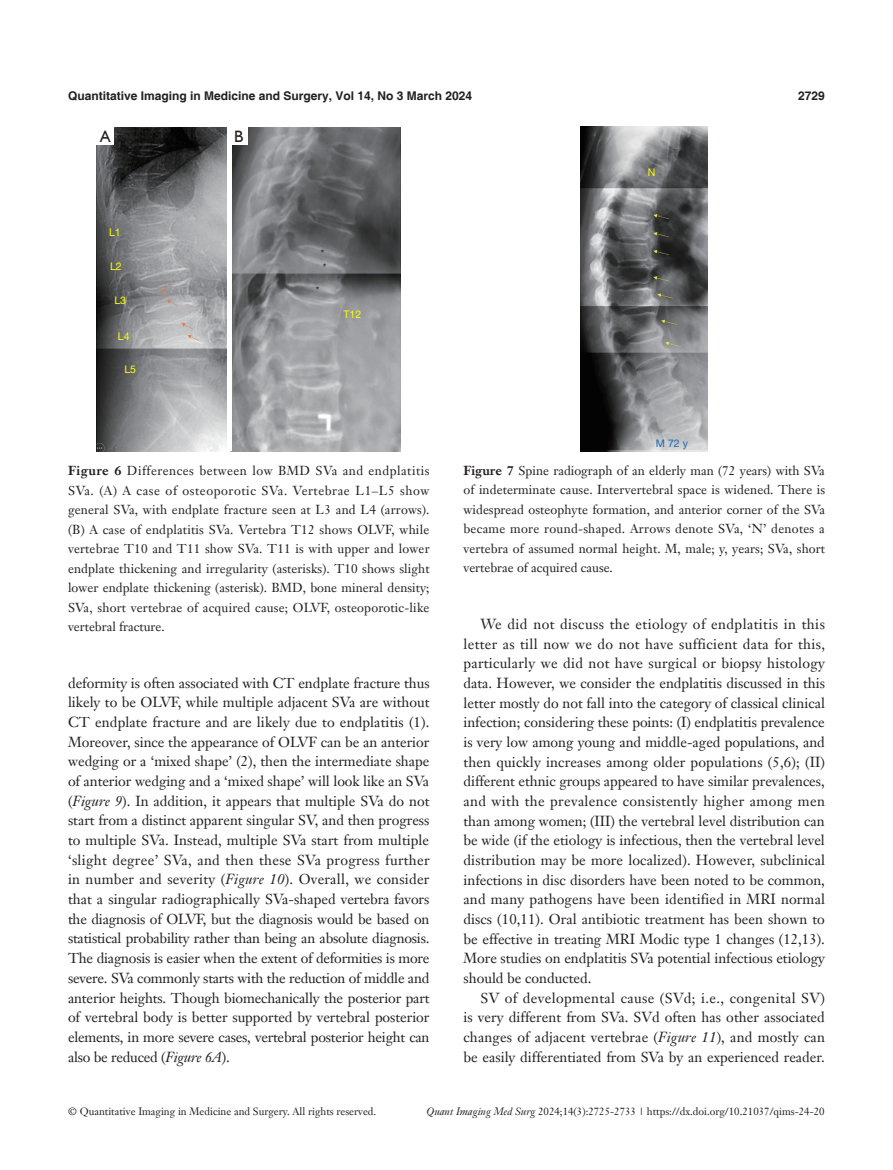
<style>
.page{position:relative;width:893px;height:1170px;background:#fff}
.page>*{position:absolute;margin:0;border:0;box-sizing:border-box;transform-origin:0 0}
.t1{font:16.5px "Humanist 521 BT";color:#231f20}
.t2{font:14.25px/19.6px "Janson Text LT";color:#231f20;text-align:justify}
.t3{font:12.75px/19.5px "Janson Text LT";letter-spacing:.005em;color:#231f20;text-align:justify}
.t4{font:700 12px "Helvetica";color:#231f20}
.t5{font:10.5px "Janson Text LT";color:#231f20}
.t6{font:10.5px "Helvetica Neue LT Pro";color:#ff0}
.t7{font:10.5px "Helvetica Neue LT Pro";color:#1a66b1}
.t8{font:10.5px "Helvetica Neue LT Pro";color:#231f20}
.s1{font-weight:700}
.s2{font-style:italic}
</style>
<div class="page">
<img style="left:581px;top:127px;width:127px;height:324px">
<img style="left:97px;top:128px;width:304px;height:323px">
<hr style="left:227px;top:128px;width:4px;height:323px;background:#fff">
<div style="left:97px;top:128px;width:17px;height:17px;background:#fff"></div>
<div style="left:230px;top:128px;width:17px;height:17px;background:#fff"></div>
<p class="t4" style="left:68px;top:88px;width:406px">Quantitative Imaging in Medicine and Surgery, Vol 14, No 3 March 2024</p>
<p class="t4" style="left:798px;top:88px;width:28px">2729</p>
<p class="t1" style="left:100px;top:126px;width:12px">A</p>
<p class="t1" style="left:234px;top:126px;width:11px">B</p>
<p class="t6" style="left:109px;top:225px;width:13px">L1</p>
<p class="t6" style="left:110px;top:260px;width:13px">L2</p>
<p class="t6" style="left:114px;top:294px;width:13px">L3</p>
<p class="t6" style="left:118px;top:330px;width:13px">L4</p>
<p class="t6" style="left:124px;top:362px;width:13px">L5</p>
<p class="t8" style="left:321px;top:247px;width:5px">*</p>
<p class="t8" style="left:323px;top:261px;width:5px">*</p>
<p class="t8" style="left:316px;top:284px;width:5px">*</p>
<p class="t6" style="left:344px;top:307px;width:19px">T12</p>
<p class="t6" style="left:648px;top:166px;width:9px">N</p>
<p class="t7" style="left:656px;top:436px;width:34px">M 72 y</p>
<p class="t3" style="left:68px;top:460px;width:363px"><span class="s1">Figure 6</span> Differences between low BMD SVa and endplatitis SVa. (A) A case of osteoporotic SVa. Vertebrae L1–L5 show general SVa, with endplate fracture seen at L3 and L4 (arrows). (B) A case of endplatitis SVa. Vertebra T12 shows OLVF, while vertebrae T10 and T11 show SVa. T11 is with upper and lower endplate thickening and irregularity (asterisks). T10 shows slight lower endplate thickening (asterisk). BMD, bone mineral density; SVa, short vertebrae of acquired cause; OLVF, osteoporotic-like vertebral fracture.</p>
<p class="t3" style="left:463px;top:460px;width:363px"><span class="s1">Figure 7</span> Spine radiograph of an elderly man (72 years) with SVa of indeterminate cause. Intervertebral space is widened. There is widespread osteophyte formation, and anterior corner of the SVa became more round-shaped. Arrows denote SVa, ‘N’ denotes a vertebra of assumed normal height. M, male; y, years; SVa, short vertebrae of acquired cause.</p>
<p class="t2" style="left:463px;top:614px;width:363px;text-indent:17px">We did not discuss the etiology of endplatitis in this letter as till now we do not have sufficient data for this, particularly we did not have surgical or biopsy histology data. However, we consider the endplatitis discussed in this letter mostly do not fall into the category of classical clinical infection; considering these points: (I) endplatitis prevalence is very low among young and middle-aged populations, and then quickly increases among older populations (5,6); (II) different ethnic groups appeared to have similar prevalences, and with the prevalence consistently higher among men than among women; (III) the vertebral level distribution can be wide (if the etiology is infectious, then the vertebral level distribution may be more localized). However, subclinical infections in disc disorders have been noted to be common, and many pathogens have been identified in MRI normal discs (10,11). Oral antibiotic treatment has been shown to be effective in treating MRI Modic type 1 changes (12,13).<br>More studies on endplatitis SVa potential infectious etiology should be conducted.</p>
<p class="t2" style="left:463px;top:987px;width:363px;text-indent:17px">SV of developmental cause (SVd; i.e., congenital SV) is very different from SVa. SVd often has other associated changes of adjacent vertebrae (<span class="s2">Figure 11</span>), and mostly can be easily differentiated from SVa by an experienced reader.</p>
<p class="t2" style="left:68px;top:672px;width:363px">deformity is often associated with CT endplate fracture thus likely to be OLVF, while multiple adjacent SVa are without CT endplate fracture and are likely due to endplatitis (1).<br>Moreover, since the appearance of OLVF can be an anterior wedging or a ‘mixed shape’ (2), then the intermediate shape of anterior wedging and a ‘mixed shape’ will look like an SVa (<span class="s2">Figure 9</span>). In addition, it appears that multiple SVa do not start from a distinct apparent singular SV, and then progress to multiple SVa. Instead, multiple SVa start from multiple ‘slight degree’ SVa, and then these SVa progress further in number and severity (<span class="s2">Figure 10</span>). Overall, we consider that a singular radiographically SVa-shaped vertebra favors the diagnosis of OLVF, but the diagnosis would be based on statistical probability rather than being an absolute diagnosis.<br>The diagnosis is easier when the extent of deformities is more severe. SVa commonly starts with the reduction of middle and anterior heights. Though biomechanically the posterior part of vertebral body is better supported by vertebral posterior elements, in more severe cases, vertebral posterior height can also be reduced (<span class="s2">Figure 6A</span>).</p>
<p class="t5" style="left:68px;top:1104px;width:310px">© Quantitative Imaging in Medicine and Surgery. All rights reserved.</p>
<p class="t5" style="left:427px;top:1104px;width:400px"><span class="s2">Quant Imaging Med Surg</span> 2024;14(3):2725-2733 | https://dx.doi.org/10.21037/qims-24-20</p>
</div>
